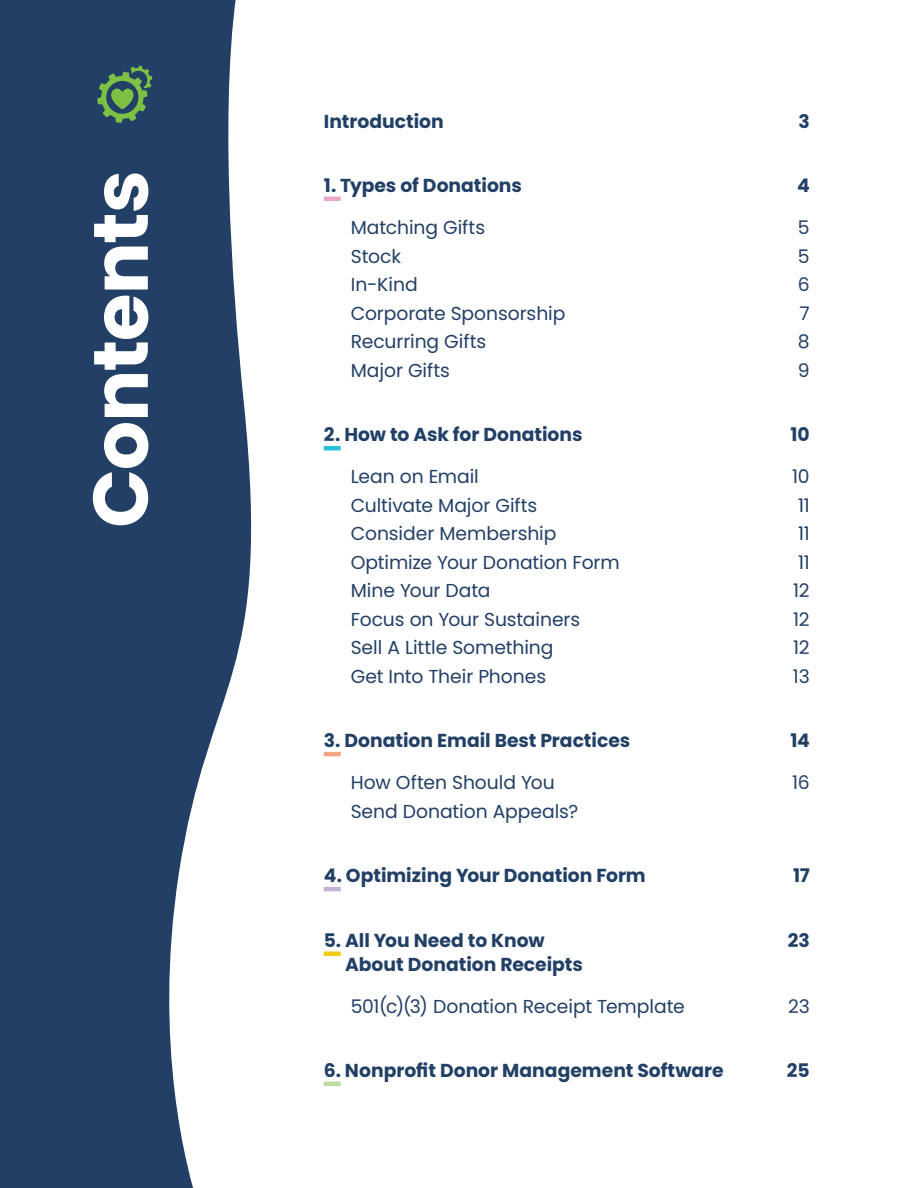
<style>
.page{position:relative;width:918px;height:1188px;background:#fff}
.page>*{position:absolute;margin:0;border:0;box-sizing:border-box;transform-origin:0 0}
.t1{font:700 77.4px "Poppins";letter-spacing:-.015em;color:#fff}
.t2{font:18.75px "Poppins";letter-spacing:-.005em;color:#224066}
.t3{font:700 18.75px "Poppins";color:#224066}
</style>
<div class="page">
<hr style="left:324px;top:197px;width:17px;height:4px;background:#eaa8cb">
<hr style="left:324px;top:446px;width:17px;height:4px;background:#2cc0d6">
<hr style="left:324px;top:752px;width:17px;height:4px;background:#f7a685">
<hr style="left:324px;top:887px;width:17px;height:4px;background:#c7b3d6">
<div style="left:324px;top:951px;width:17px;height:5px;background:#f1ca14"></div>
<hr style="left:324px;top:1082px;width:17px;height:4px;background:#bcdc9c">
<svg style="left:0;top:0;width:252px;height:1188px;background:#425c7c"></svg>
<svg style="left:97px;top:66px;width:55px;height:57px;background:#477657"></svg>
<h1 class="t1" style="left:76px;top:528px;width:359px;rotate:-90deg">Contents</h1>
<p class="t3" style="left:324px;top:110px;width:121px">Introduction</p>
<p class="t3" style="left:798px;top:110px;width:13px">3</p>
<p class="t3" style="left:324px;top:175px;width:200px">1. Types of Donations</p>
<p class="t3" style="left:797px;top:175px;width:14px">4</p>
<p class="t2" style="left:351px;top:217px;width:136px">Matching Gifts</p>
<p class="t2" style="left:798px;top:217px;width:13px">5</p>
<p class="t2" style="left:351px;top:245px;width:52px">Stock</p>
<p class="t2" style="left:798px;top:245px;width:13px">5</p>
<p class="t2" style="left:351px;top:274px;width:68px">In-Kind</p>
<p class="t2" style="left:798px;top:274px;width:13px">6</p>
<p class="t2" style="left:351px;top:302px;width:216px">Corporate Sponsorship</p>
<p class="t2" style="left:800px;top:302px;width:12px">7</p>
<p class="t2" style="left:351px;top:331px;width:137px">Recurring Gifts</p>
<p class="t2" style="left:798px;top:331px;width:13px">8</p>
<p class="t2" style="left:351px;top:359px;width:101px">Major Gifts</p>
<p class="t2" style="left:798px;top:359px;width:13px">9</p>
<p class="t3" style="left:324px;top:424px;width:260px">2. How to Ask for Donations</p>
<p class="t3" style="left:790px;top:424px;width:21px">10</p>
<p class="t2" style="left:351px;top:466px;width:130px">Lean on Email</p>
<p class="t2" style="left:792px;top:466px;width:19px">10</p>
<p class="t2" style="left:351px;top:494px;width:188px">Cultivate Major Gifts</p>
<p class="t2" style="left:798px;top:494px;width:13px">11</p>
<p class="t2" style="left:351px;top:523px;width:207px">Consider Membership</p>
<p class="t2" style="left:798px;top:523px;width:13px">11</p>
<p class="t2" style="left:351px;top:551px;width:270px">Optimize Your Donation Form</p>
<p class="t2" style="left:798px;top:551px;width:13px">11</p>
<p class="t2" style="left:351px;top:580px;width:141px">Mine Your Data</p>
<p class="t2" style="left:793px;top:580px;width:18px">12</p>
<p class="t2" style="left:351px;top:608px;width:231px">Focus on Your Sustainers</p>
<p class="t2" style="left:793px;top:608px;width:18px">12</p>
<p class="t2" style="left:351px;top:637px;width:204px">Sell A Little Something</p>
<p class="t2" style="left:793px;top:637px;width:18px">12</p>
<p class="t2" style="left:351px;top:665px;width:197px">Get Into Their Phones</p>
<p class="t2" style="left:793px;top:665px;width:18px">13</p>
<p class="t3" style="left:324px;top:730px;width:308px">3. Donation Email Best Practices</p>
<p class="t3" style="left:790px;top:730px;width:21px">14</p>
<p class="t2" style="left:351px;top:772px;width:205px">How Often Should You</p>
<p class="t2" style="left:792px;top:772px;width:19px">16</p>
<p class="t2" style="left:351px;top:800px;width:229px">Send Donation Appeals?</p>
<p class="t3" style="left:324px;top:865px;width:323px">4. Optimizing Your Donation Form</p>
<p class="t3" style="left:793px;top:865px;width:18px">17</p>
<p class="t3" style="left:324px;top:929px;width:222px">5. All You Need to Know</p>
<p class="t3" style="left:788px;top:929px;width:24px">23</p>
<p class="t3" style="left:345px;top:953px;width:239px">About Donation Receipts</p>
<p class="t2" style="left:351px;top:995px;width:335px">501(c)(3) Donation Receipt Template</p>
<p class="t2" style="left:788px;top:995px;width:23px">23</p>
<p class="t3" style="left:324px;top:1060px;width:401px">6. Nonprofit Donor Management Software</p>
<p class="t3" style="left:787px;top:1060px;width:24px">25</p>
</div>
